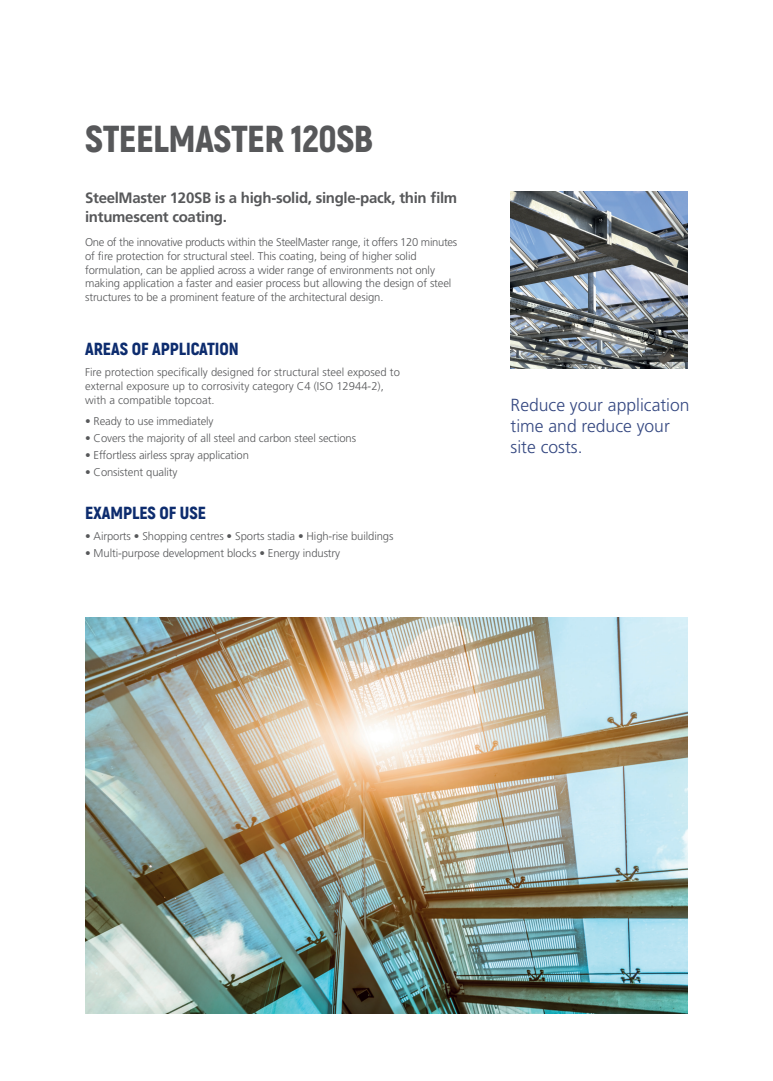
<style>
.page{position:relative;width:773px;height:1081px;background:#fff}
.page>*{position:absolute;margin:0;border:0;box-sizing:border-box;transform-origin:0 0}
.t1{font:900 37.5px "Akrobat";letter-spacing:-.01em;color:#57585a}
.t2{font:300 17.5px/21.2px "Frutiger";color:#354881}
.t3{font:900 17.5px "Akrobat";color:#0d2c6e}
.t4{font:700 15px/18.8px "Frutiger";letter-spacing:-.02em;color:#57585a}
.t5{font:300 11.25px/13.8px "Frutiger";letter-spacing:-.01em;color:#57585a}
</style>
<div class="page">
<img style="left:85px;top:618px;width:602px;height:395px">
<img style="left:510px;top:191px;width:177px;height:178px">
<h1 class="t1" style="left:85px;top:114px;width:289px">STEELMASTER 120SB</h1>
<h3 class="t4" style="left:85px;top:188px;width:373px">SteelMaster 120SB is a high-solid, single-pack, thin film intumescent coating.</h3>
<p class="t5" style="left:85px;top:235px;width:373px">One of the innovative products within the SteelMaster range, it offers 120 minutes of fire protection for structural steel. This coating, being of higher solid formulation, can be applied across a wider range of environments not only making application a faster and easier process but allowing the design of steel structures to be a prominent feature of the architectural design.</p>
<h2 class="t3" style="left:85px;top:338px;width:155px">AREAS OF APPLICATION</h2>
<p class="t5" style="left:85px;top:365px;width:316px">Fire protection specifically designed for structural steel exposed to external exposure up to corrosivity category C4 (ISO 12944-2), with a compatible topcoat.</p>
<p class="t5" style="left:85px;top:414px;width:130px">• Ready to use immediately</p>
<p class="t5" style="left:85px;top:431px;width:272px">• Covers the majority of all steel and carbon steel sections</p>
<p class="t5" style="left:85px;top:448px;width:165px">• Effortless airless spray application</p>
<p class="t5" style="left:85px;top:466px;width:94px">• Consistent quality</p>
<h2 class="t3" style="left:85px;top:501px;width:122px">EXAMPLES OF USE</h2>
<p class="t5" style="left:85px;top:529px;width:310px">• Airports • Shopping centres • Sports stadia • High-rise buildings</p>
<p class="t5" style="left:85px;top:546px;width:256px">• Multi-purpose development blocks • Energy industry</p>
<h2 class="t2" style="left:510px;top:394px;width:180px">Reduce your application time and reduce your site costs.</h2>
</div>
